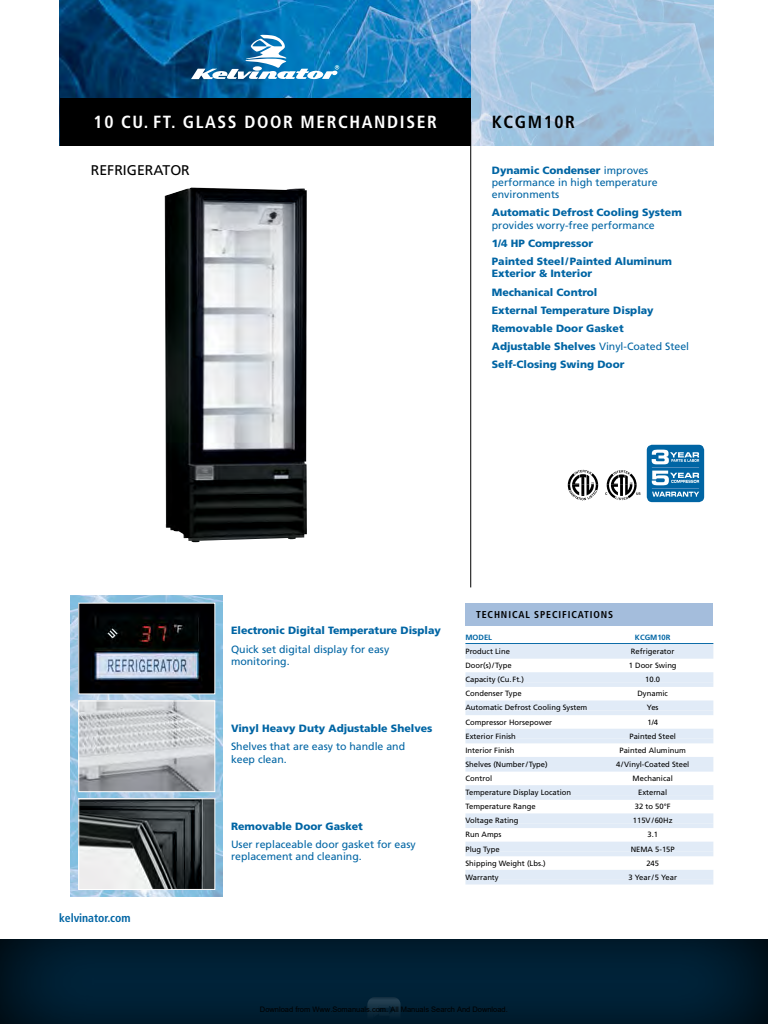
<style>
.page{position:relative;width:768px;height:1024px;background:#fff}
.page>*{position:absolute;margin:0;border:0;box-sizing:border-box;transform-origin:0 0}
.Product_Headline{font:700 condensed 17.6px "Frutiger";letter-spacing:.09em;color:#fff}
.FEATURES_SPEC_HEAD{font:700 condensed 17.6px "Frutiger";letter-spacing:.09em;color:#000}
.REFER_FREEZER_Call_O{font:14.1px "Frutiger";color:#000}
.t1{font:700 condensed 11.7px "Frutiger";letter-spacing:-.005em;color:#0065a4}
.METUFF_Features_Bold{font:900 10.6px/12.3px "Frutiger";color:#0065a4}
.METUFF_Features_Bold-2{font:10.6px/12.3px "Frutiger";color:#0065a4}
.t2{font:700 condensed 10px "Frutiger";letter-spacing:.09em;color:#000}
.Right_Col__Data_Char{font:7.6px "Frutiger";color:#000}
.Chart_Left_Col_Rule{font:7.6px "Frutiger";color:#000}
.Chart_Left_Col_No_Ru{font:7.6px "Frutiger";color:#000}
.Model___Chart_Head{font:700 7.6px "Frutiger";color:#0065a4}
.SubHeads_Chart{font:700 7.6px "Frutiger";color:#0065a4}
.t3{font:7.5px "Arial";color:#000}
.s1{font-weight:900}
.s2{font-weight:400}
</style>
<div class="page">
<img style="left:59px;top:0;width:412px;height:145px">
<svg style="left:471px;top:0;width:242px;height:145px;background:#a1c4e0"></svg>
<hr style="left:470px;top:122px;width:1px;height:465px;background:#000">
<svg style="left:191px;top:35px;width:148px;height:44px"></svg>
<div style="left:465px;top:603px;width:248px;height:22px;background:#a4bddc"></div>
<img style="left:71px;top:596px;width:152px;height:301px">
<img style="left:80px;top:800px;width:133px;height:88px">
<div style="left:78px;top:798px;width:137px;height:92px;border:1px solid #fff"></div>
<img style="left:80px;top:703px;width:133px;height:87px">
<div style="left:78px;top:701px;width:137px;height:91px;border:1px solid #fff"></div>
<img style="left:80px;top:605px;width:133px;height:87px">
<hr style="left:465px;top:643px;width:248px;height:1px;background:#0065a4">
<div style="left:465px;top:644px;width:248px;height:10px;background:#e1ebf7"></div>
<div style="left:465px;top:654px;width:248px;height:5px;background:#e1ebf7"></div>
<div style="left:465px;top:672px;width:248px;height:10px;background:#e1ebf7"></div>
<div style="left:465px;top:682px;width:248px;height:5px;background:#e1ebf7"></div>
<div style="left:465px;top:700px;width:248px;height:10px;background:#e1ebf7"></div>
<div style="left:465px;top:710px;width:248px;height:5px;background:#e1ebf7"></div>
<div style="left:465px;top:729px;width:248px;height:10px;background:#e1ebf7"></div>
<hr style="left:465px;top:739px;width:248px;height:4px;background:#e1ebf7">
<div style="left:465px;top:757px;width:248px;height:10px;background:#e1ebf7"></div>
<div style="left:465px;top:767px;width:248px;height:5px;background:#e1ebf7"></div>
<div style="left:465px;top:785px;width:248px;height:10px;background:#e1ebf7"></div>
<div style="left:465px;top:795px;width:248px;height:5px;background:#e1ebf7"></div>
<div style="left:465px;top:813px;width:248px;height:10px;background:#e1ebf7"></div>
<div style="left:465px;top:823px;width:248px;height:5px;background:#e1ebf7"></div>
<div style="left:465px;top:842px;width:248px;height:10px;background:#e1ebf7"></div>
<hr style="left:465px;top:852px;width:248px;height:4px;background:#e1ebf7">
<div style="left:465px;top:870px;width:248px;height:10px;background:#e1ebf7"></div>
<div style="left:465px;top:880px;width:248px;height:5px;background:#e1ebf7"></div>
<svg style="left:605px;top:470px;width:35px;height:30px"></svg>
<svg style="left:568px;top:470px;width:30px;height:30px"></svg>
<div style="left:647px;top:445px;width:57px;height:57px;background:#0065a4;border-radius:5px"></div>
<svg style="left:652px;top:450px;width:47px;height:47px"></svg>
<img style="left:165px;top:187px;width:142px;height:355px">
<div style="left:60px;top:98px;width:411px;height:47px;background:#000"></div>
<div style="left:0;top:930px;width:768px;height:94px;background:#0065a4;opacity:.5"></div>
<svg style="left:367px;top:997px;width:34px;height:27px"></svg>
<img style="left:379px;top:1006px;width:16px;height:8px">
<img style="left:373px;top:1014px;width:16px;height:8px">
<p class="Product_Headline" style="left:94px;top:112px;width:345px">10 CU. FT. GLASS DOOR MERCHANDISER</p>
<p class="FEATURES_SPEC_HEAD" style="left:492px;top:112px;width:85px">KCGM10R</p>
<p class="REFER_FREEZER_Call_O" style="left:91px;top:161px;width:101px">REFRIGERATOR</p>
<p class="METUFF_Features_Bold-2" style="left:492px;top:164px;width:167px"><span class="s1">Dynamic Condenser</span> improves performance in high temperature environments</p>
<p class="METUFF_Features_Bold" style="left:492px;top:206px;width:192px">Automatic Defrost Cooling System <span class="s2">provides worry-free performance</span></p>
<p class="METUFF_Features_Bold" style="left:492px;top:237px;width:103px">1/4 HP Compressor</p>
<p class="METUFF_Features_Bold" style="left:492px;top:255px;width:182px">Painted Steel/Painted Aluminum<br>Exterior &amp; Interior</p>
<p class="METUFF_Features_Bold" style="left:492px;top:286px;width:107px">Mechanical Control</p>
<p class="METUFF_Features_Bold" style="left:492px;top:304px;width:163px">External Temperature Display</p>
<p class="METUFF_Features_Bold" style="left:492px;top:322px;width:133px">Removable Door Gasket</p>
<p class="METUFF_Features_Bold" style="left:492px;top:340px;width:199px">Adjustable Shelves <span class="s2">Vinyl-Coated Steel</span></p>
<p class="METUFF_Features_Bold" style="left:492px;top:358px;width:134px">Self-Closing Swing Door</p>
<p class="t1" style="left:59px;top:911px;width:73px">kelvinator.com</p>
<p class="METUFF_Features_Bold" style="left:231px;top:624px;width:211px">Electronic Digital Temperature Display</p>
<p class="METUFF_Features_Bold-2" style="left:231px;top:643px;width:160px">Quick set digital display for easy monitoring.</p>
<p class="METUFF_Features_Bold" style="left:231px;top:722px;width:203px">Vinyl Heavy Duty Adjustable Shelves</p>
<p class="METUFF_Features_Bold-2" style="left:231px;top:740px;width:176px">Shelves that are easy to handle and keep clean.</p>
<p class="METUFF_Features_Bold" style="left:231px;top:820px;width:133px">Removable Door Gasket</p>
<p class="METUFF_Features_Bold-2" style="left:231px;top:838px;width:186px">User replaceable door gasket for easy replacement and cleaning.</p>
<p class="t2" style="left:476px;top:609px;width:139px">TECHNICAL SPECIFICATIONS</p>
<p class="SubHeads_Chart" style="left:465px;top:633px;width:28px">MODEL</p>
<p class="Chart_Left_Col_Rule" style="left:465px;top:647px;width:46px">Product Line</p>
<p class="Chart_Left_Col_No_Ru" style="left:465px;top:661px;width:48px">Door(s)/Type</p>
<p class="Chart_Left_Col_Rule" style="left:465px;top:675px;width:60px">Capacity (Cu.Ft.)</p>
<p class="Chart_Left_Col_No_Ru" style="left:465px;top:689px;width:58px">Condenser Type</p>
<p class="Chart_Left_Col_Rule" style="left:465px;top:703px;width:123px">Automatic Defrost Cooling System</p>
<p class="Chart_Left_Col_No_Ru" style="left:465px;top:717px;width:88px">Compressor Horsepower</p>
<p class="Chart_Left_Col_Rule" style="left:465px;top:732px;width:52px">Exterior Finish</p>
<p class="Chart_Left_Col_No_Ru" style="left:465px;top:746px;width:51px">Interior Finish</p>
<p class="Chart_Left_Col_Rule" style="left:465px;top:760px;width:84px">Shelves (Number/Type)</p>
<p class="Chart_Left_Col_No_Ru" style="left:465px;top:774px;width:28px">Control</p>
<p class="Chart_Left_Col_Rule" style="left:465px;top:788px;width:107px">Temperature Display Location</p>
<p class="Chart_Left_Col_No_Ru" style="left:465px;top:802px;width:72px">Temperature Range</p>
<p class="Chart_Left_Col_Rule" style="left:465px;top:816px;width:54px">Voltage Rating</p>
<p class="Chart_Left_Col_No_Ru" style="left:465px;top:830px;width:37px">Run Amps</p>
<p class="Chart_Left_Col_Rule" style="left:465px;top:844px;width:36px">Plug Type</p>
<p class="Chart_Left_Col_No_Ru" style="left:465px;top:859px;width:82px">Shipping Weight (Lbs.)</p>
<p class="Chart_Left_Col_Rule" style="left:465px;top:873px;width:35px">Warranty</p>
<p class="Model___Chart_Head" style="left:635px;top:633px;width:37px">KCGM10R</p>
<p class="Right_Col__Data_Char" style="left:631px;top:647px;width:45px">Refrigerator</p>
<p class="Right_Col__Data_Char" style="left:629px;top:661px;width:49px">1 Door Swing</p>
<p class="Right_Col__Data_Char" style="left:645px;top:675px;width:16px">10.0</p>
<p class="Right_Col__Data_Char" style="left:637px;top:689px;width:32px">Dynamic</p>
<p class="Right_Col__Data_Char" style="left:647px;top:703px;width:13px">Yes</p>
<p class="Right_Col__Data_Char" style="left:647px;top:717px;width:12px">1/4</p>
<p class="Right_Col__Data_Char" style="left:629px;top:732px;width:48px">Painted Steel</p>
<p class="Right_Col__Data_Char" style="left:619px;top:746px;width:68px">Painted Aluminum</p>
<p class="Right_Col__Data_Char" style="left:616px;top:760px;width:75px">4/Vinyl-Coated Steel</p>
<p class="Right_Col__Data_Char" style="left:633px;top:774px;width:42px">Mechanical</p>
<p class="Right_Col__Data_Char" style="left:638px;top:788px;width:31px">External</p>
<p class="Right_Col__Data_Char" style="left:635px;top:802px;width:37px">32 to 50°F</p>
<p class="Right_Col__Data_Char" style="left:633px;top:816px;width:41px">115V/60Hz</p>
<p class="Right_Col__Data_Char" style="left:647px;top:830px;width:12px">3.1</p>
<p class="Right_Col__Data_Char" style="left:631px;top:844px;width:46px">NEMA 5-15P</p>
<p class="Right_Col__Data_Char" style="left:646px;top:859px;width:14px">245</p>
<p class="Right_Col__Data_Char" style="left:628px;top:873px;width:50px">3 Year/5 Year</p>
<p class="t3" style="left:260px;top:1006px;width:249px">Download from Www.Somanuals.com. All Manuals Search And Download.</p>
</div>
